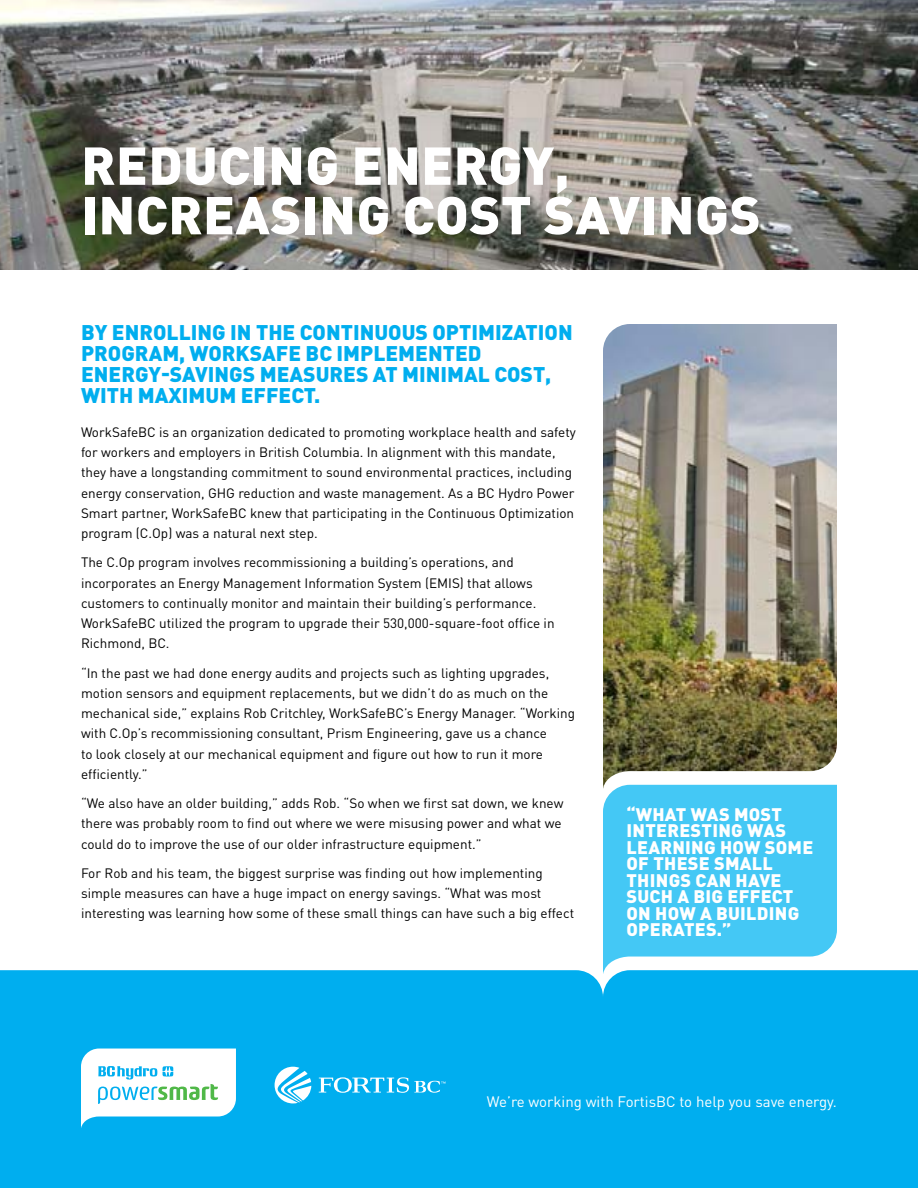
<style>
.page{position:relative;width:918px;height:1188px;background:#fff}
.page>*{position:absolute;margin:0;border:0;box-sizing:border-box;transform-origin:0 0}
.t1{font:900 52.5px/49.5px "DINOT";letter-spacing:.01em;color:#fff}
.t2{font:900 21px/21px "DINOT";color:#00aeef}
.t3{font:900 18px/16.5px "DINOT";letter-spacing:.015em;color:#fff}
.t4{font:15px "DINOT";color:#fff}
.t5{font:13.5px/20.2px "DINOT";color:#000}
</style>
<div class="page">
<img style="left:0;top:0;width:918px;height:270px">
<svg style="left:603px;top:789px;width:234px;height:181px;fill:#44c8f5"></svg>
<img style="left:603px;top:324px;width:234px;height:465px">
<div style="left:0;top:970px;width:918px;height:218px;background:#00aeef"></div>
<svg style="left:81px;top:1049px;width:155px;height:79px"></svg>
<svg style="left:319px;top:1077px;width:127px;height:16px"></svg>
<svg style="left:275px;top:1067px;width:36px;height:36px"></svg>
<h1 class="t1" style="left:81px;top:139px;width:681px">REDUCING ENERGY,<br>INCREASING COST SAVINGS</h1>
<h2 class="t2" style="left:81px;top:321px;width:493px">BY ENROLLING IN THE CONTINUOUS OPTIMIZATION PROGRAM, WORKSAFE BC IMPLEMENTED ENERGY-SAVINGS MEASURES AT MINIMAL COST, WITH MAXIMUM EFFECT.</h2>
<p class="t5" style="left:81px;top:422px;width:496px">WorkSafeBC is an organization dedicated to promoting workplace health and safety for workers and employers in British Columbia. In alignment with this mandate, they have a longstanding commitment to sound environmental practices, including energy conservation, GHG reduction and waste management. As a BC Hydro Power Smart partner, WorkSafeBC knew that participating in the Continuous Optimization program (C.Op) was a natural next step.</p>
<p class="t5" style="left:81px;top:552px;width:475px">The C.Op program involves recommissioning a building’s operations, and incorporates an Energy Management Information System (EMIS) that allows customers to continually monitor and maintain their building’s performance.<br>WorkSafeBC utilized the program to upgrade their 530,000-square-foot office in Richmond, BC.</p>
<p class="t5" style="left:81px;top:662px;width:496px">“In the past we had done energy audits and projects such as lighting upgrades, motion sensors and equipment replacements, but we didn’t do as much on the mechanical side,” explains Rob Critchley, WorkSafeBC’s Energy Manager. “Working with C.Op’s recommissioning consultant, Prism Engineering, gave us a chance<br>to look closely at our mechanical equipment and figure out how to run it more efficiently.”</p>
<p class="t5" style="left:81px;top:793px;width:484px">“We also have an older building,” adds Rob. “So when we first sat down, we knew there was probably room to find out where we were misusing power and what we could do to improve the use of our older infrastructure equipment.”</p>
<p class="t5" style="left:81px;top:863px;width:495px">For Rob and his team, the biggest surprise was finding out how implementing simple measures can have a huge impact on energy savings. “What was most interesting was learning how some of these small things can have such a big effect</p>
<h3 class="t3" style="left:626px;top:805px;width:189px">“WHAT WAS MOST<br>INTERESTING WAS<br>LEARNING HOW SOME<br>OF THESE SMALL<br>THINGS CAN HAVE<br>SUCH A BIG EFFECT<br>ON HOW A BUILDING<br>OPERATES.”</h3>
<p class="t4" style="left:487px;top:1092px;width:352px">We’re working with FortisBC to help you save energy.</p>
</div>
